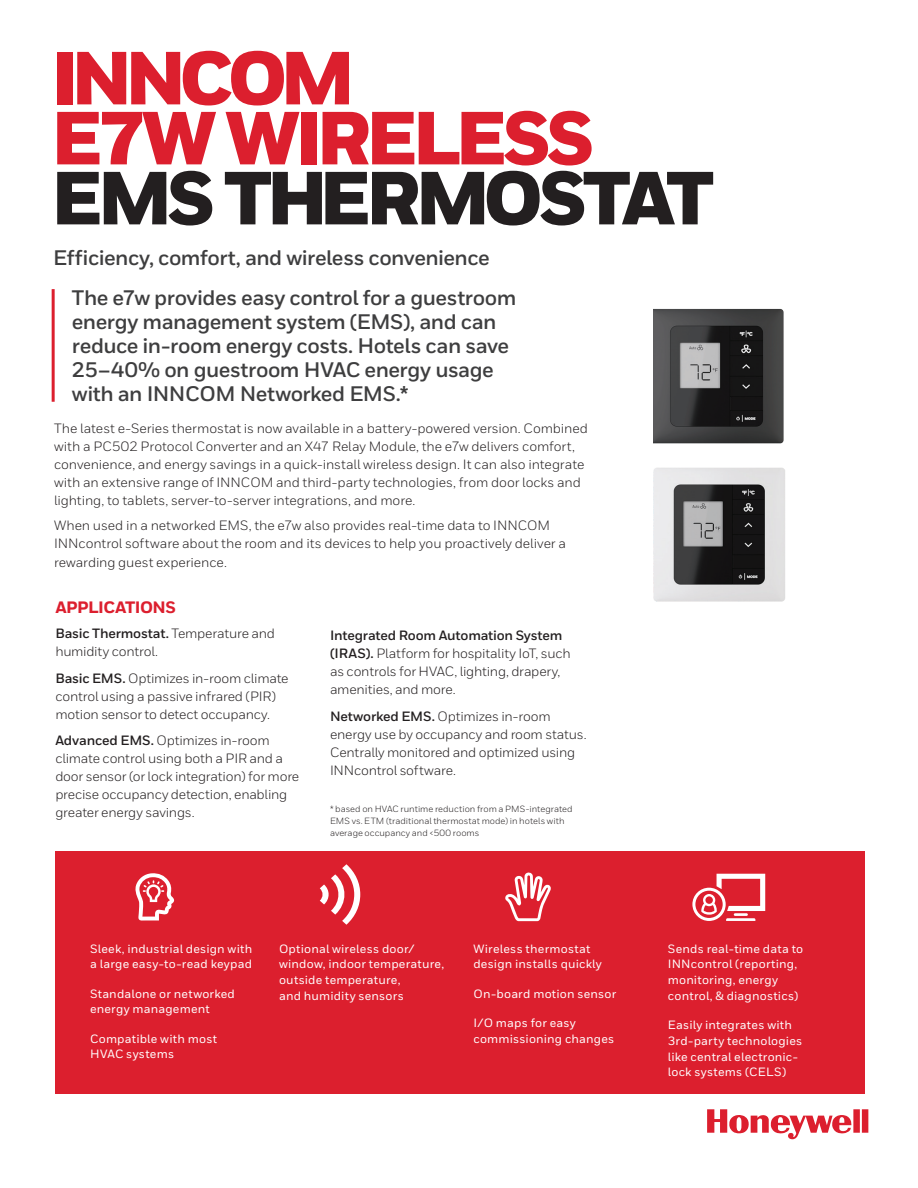
<style>
.page{position:relative;width:918px;height:1188px;background:#fff}
.page>*{position:absolute;margin:0;border:0;box-sizing:border-box;transform-origin:0 0}
._01_Cover__Heading_A{font:900 75px "Honeywell Sans";letter-spacing:-.07em;color:#dc1f2e}
._01_Cover__Heading_A-2{font:900 75px "Honeywell Sans";letter-spacing:-.075em;color:#231f20}
._02_Cover__Subtitle{font:700 21px/24px "Honeywell Sans";letter-spacing:-.025em;color:#3e3e3f}
._09_Inside__Body_Hea{font:800 16.5px "Honeywell Sans";letter-spacing:-.035em;color:#dc1f2e}
.second_line_closer{font:13.5px/18px "Honeywell Sans";letter-spacing:-.015em;color:#231f20}
._09_Inside__Body_Hea-2{font:13.5px/18px "Honeywell Sans";letter-spacing:-.005em;color:#231f20}
.Datasheet__Sidebar_B{font:500 12px/15.8px "Honeywell Sans";letter-spacing:.015em;color:#fff}
.second_line_closer-2{font:9px/12px "Honeywell Sans";color:#231f20}
.s1{font-weight:700}
</style>
<div class="page">
<div style="left:55px;top:851px;width:810px;height:242px;background:#dc1f2e"></div>
<svg style="left:707px;top:1109px;width:161px;height:31px"></svg>
<hr style="left:52px;top:289px;width:3px;height:113px;background:#dc1f2e">
<img style="left:654px;top:308px;width:130px;height:136px">
<img style="left:653px;top:467px;width:132px;height:135px">
<svg style="left:135px;top:873px;width:39px;height:48px"></svg>
<svg style="left:320px;top:864px;width:40px;height:61px"></svg>
<svg style="left:505px;top:872px;width:46px;height:49px"></svg>
<svg style="left:692px;top:874px;width:73px;height:47px"></svg>
<p class="_01_Cover__Heading_A" style="left:51px;top:32px;width:306px">INNCOM</p>
<p class="_01_Cover__Heading_A" style="left:51px;top:92px;width:545px">E7W WIRELESS</p>
<p class="_01_Cover__Heading_A-2" style="left:51px;top:152px;width:665px">EMS THERMOSTAT</p>
<p class="_02_Cover__Subtitle" style="left:53px;top:246px;width:438px">Efficiency, comfort, and wireless convenience</p>
<p class="_02_Cover__Subtitle" style="left:72px;top:287px;width:446px">The e7w provides easy control for a guestroom energy management system (EMS), and can reduce in-room energy costs. Hotels can save 25–40% on guestroom HVAC energy usage with an INNCOM Networked EMS.*</p>
<p class="_09_Inside__Body_Hea-2" style="left:54px;top:419px;width:536px">The latest e-Series thermostat is now available in a battery-powered version. Combined with a PC502 Protocol Converter and an X47 Relay Module, the e7w delivers comfort, convenience, and energy savings in a quick-install wireless design. It can also integrate with an extensive range of INNCOM and third-party technologies, from door locks and lighting, to tablets, server-to-server integrations, and more.</p>
<p class="_09_Inside__Body_Hea-2" style="left:54px;top:516px;width:514px">When used in a networked EMS, the e7w also provides real-time data to INNCOM<br>INNcontrol software about the room and its devices to help you proactively deliver a</p>
<p class="_09_Inside__Body_Hea-2" style="left:54px;top:553px;width:174px">rewarding guest experience.</p>
<p class="_09_Inside__Body_Hea" style="left:55px;top:597px;width:122px">APPLICATIONS</p>
<p class="second_line_closer" style="left:55px;top:624px;width:221px"><span class="s1">Basic Thermostat.</span> Temperature and humidity control.</p>
<p class="second_line_closer" style="left:55px;top:669px;width:235px"><span class="s1">Basic EMS.</span> Optimizes in-room climate control using a passive infrared (PIR) motion sensor to detect occupancy.</p>
<p class="second_line_closer" style="left:55px;top:731px;width:245px"><span class="s1">Advanced EMS.</span> Optimizes in-room climate control using both a PIR and a door sensor (or lock integration) for more precise occupancy detection, enabling greater energy savings.</p>
<p class="second_line_closer" style="left:330px;top:627px;width:242px"><span class="s1">Integrated Room Automation System (IRAS).</span> Platform for hospitality IoT, such as controls for HVAC, lighting, drapery, amenities, and more.</p>
<p class="second_line_closer" style="left:330px;top:707px;width:258px"><span class="s1">Networked EMS.</span> Optimizes in-room energy use by occupancy and room status.<br>Centrally monitored and optimized using INNcontrol software.</p>
<p class="second_line_closer-2" style="left:330px;top:803px;width:244px">* based on HVAC runtime reduction from a PMS-integrated<br>EMS vs. ETM (traditional thermostat mode) in hotels with average occupancy and &lt;500 rooms</p>
<p class="Datasheet__Sidebar_B" style="left:90px;top:941px;width:164px">Sleek, industrial design with a large easy-to-read keypad</p>
<p class="Datasheet__Sidebar_B" style="left:90px;top:986px;width:146px">Standalone or networked energy management</p>
<p class="Datasheet__Sidebar_B" style="left:90px;top:1031px;width:129px">Compatible with most<br>HVAC systems</p>
<p class="Datasheet__Sidebar_B" style="left:279px;top:941px;width:167px">Optional wireless door/ window, indoor temperature, outside temperature,<br>and humidity sensors</p>
<p class="Datasheet__Sidebar_B" style="left:473px;top:941px;width:130px">Wireless thermostat design installs quickly</p>
<p class="Datasheet__Sidebar_B" style="left:473px;top:986px;width:144px">On-board motion sensor</p>
<p class="Datasheet__Sidebar_B" style="left:473px;top:1015px;width:142px">I/O maps for easy commissioning changes</p>
<p class="Datasheet__Sidebar_B" style="left:668px;top:941px;width:137px">Sends real-time data to<br>INNcontrol (reporting, monitoring, energy control, &amp; diagnostics)</p>
<p class="Datasheet__Sidebar_B" style="left:668px;top:1017px;width:136px">Easily integrates with<br>3rd-party technologies like central electronic&shy;lock systems (CELS)</p>
</div>
